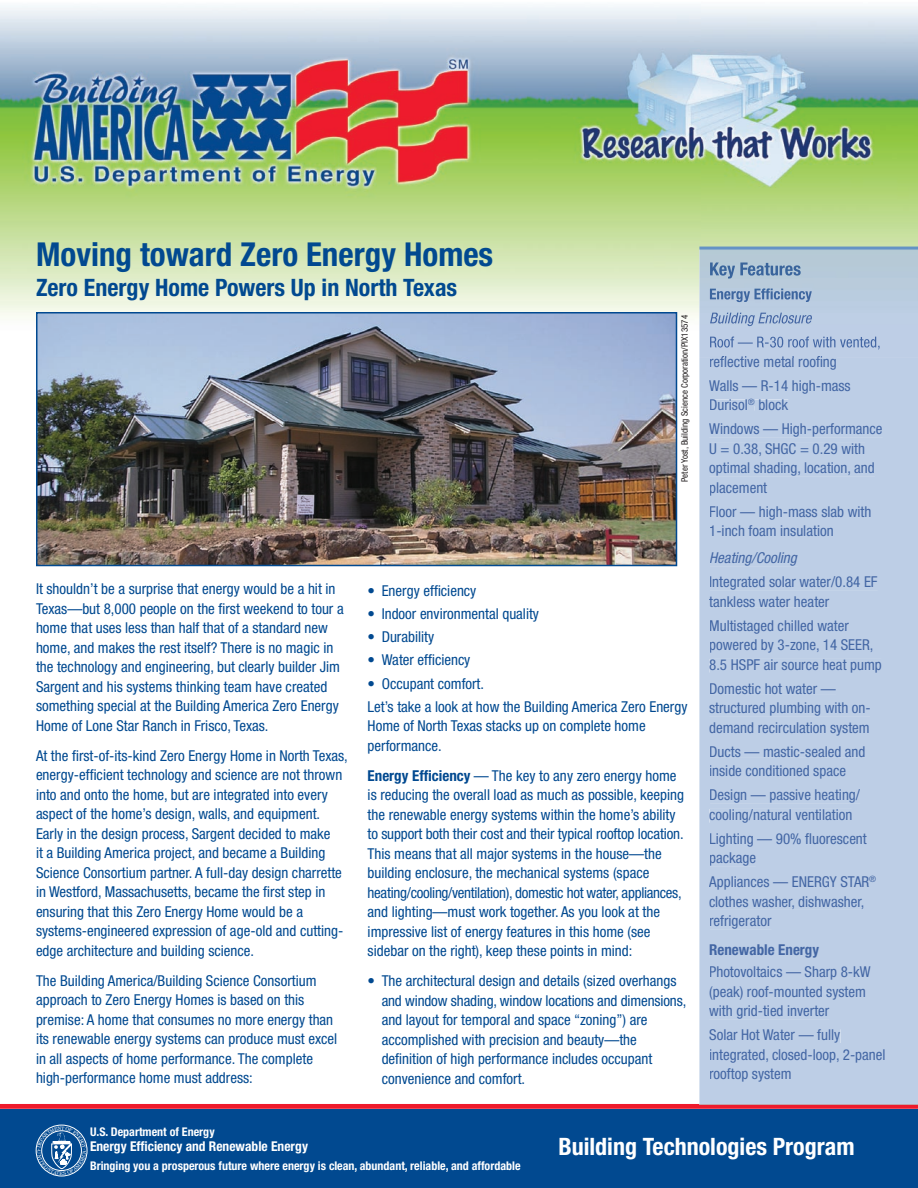
<style>
.page{position:relative;width:918px;height:1188px;background:#fff}
.page>*{position:absolute;margin:0;border:0;box-sizing:border-box;transform-origin:0 0}
.t1{font:700 condensed 33px "Helvetica Neue";color:#014990}
.t2{font:700 condensed 24px "Helvetica Neue";color:#014990}
.t3{font:700 condensed 24px "Helvetica Neue LT Std";color:#fff}
.t4{font:condensed 15px/19.5px "Helvetica Neue LT Std";color:#014990}
.t5{font:condensed 15px/19.5px "Helvetica Neue LT Std";color:#4366a4}
.t6{font:italic condensed 15px "Helvetica Neue LT Std";color:#4366a4}
.t7{font:700 condensed 15px "Helvetica Neue LT Std";color:#4366a4}
.t8{font:700 condensed 13.5px "Helvetica Neue LT Std";color:#fff}
.t9{font:700 condensed 12px "Helvetica Neue LT Std";color:#fff}
.t10{font:condensed 9px "Helvetica Neue LT Std";color:#231f20}
.s1{font-weight:700}
</style>
<div class="page">
<img style="left:0;top:6px;width:377px;height:314px">
<img style="left:377px;top:6px;width:324px;height:352px">
<img style="left:701px;top:7px;width:217px;height:240px">
<div style="left:0;top:1109px;width:918px;height:79px;background:#014990"></div>
<svg style="left:0;top:1104px;width:918px;height:5px;background:#ee2435"></svg>
<div style="left:699px;top:358px;width:219px;height:746px;background:#bdcee6"></div>
<hr style="left:699px;top:1104px;width:219px;height:1px;background:#c1a1a8">
<img style="left:710px;top:262px;width:91px;height:17px">
<img style="left:710px;top:288px;width:102px;height:14px">
<img style="left:710px;top:313px;width:102px;height:13px">
<img style="left:710px;top:337px;width:170px;height:13px">
<div style="left:710px;top:358px;width:126px;height:12px;background:#bdcee6"></div>
<img style="left:710px;top:356px;width:126px;height:2px">
<div style="left:709px;top:380px;width:142px;height:14px;background:#bdcee6"></div>
<div style="left:710px;top:400px;width:37px;height:11px;background:#bdcee6"></div>
<div style="left:748px;top:399px;width:7px;height:6px;background:#bdcee6"></div>
<div style="left:755px;top:400px;width:33px;height:11px;background:#bdcee6"></div>
<div style="left:709px;top:424px;width:174px;height:13px;background:#bdcee6"></div>
<div style="left:710px;top:443px;width:155px;height:13px;background:#bdcee6"></div>
<div style="left:710px;top:463px;width:165px;height:13px;background:#bdcee6"></div>
<div style="left:710px;top:482px;width:57px;height:13px;background:#bdcee6"></div>
<div style="left:710px;top:506px;width:161px;height:14px;background:#bdcee6"></div>
<div style="left:710px;top:526px;width:123px;height:11px;background:#bdcee6"></div>
<div style="left:710px;top:552px;width:88px;height:14px;background:#bdcee6"></div>
<div style="left:710px;top:576px;width:168px;height:14px;background:#bdcee6"></div>
<div style="left:709px;top:596px;width:120px;height:11px;background:#bdcee6"></div>
<div style="left:710px;top:620px;width:139px;height:14px;background:#bdcee6"></div>
<div style="left:710px;top:639px;width:163px;height:14px;background:#bdcee6"></div>
<div style="left:710px;top:659px;width:171px;height:13px;background:#bdcee6"></div>
<div style="left:710px;top:683px;width:126px;height:11px;background:#bdcee6"></div>
<div style="left:710px;top:703px;width:160px;height:13px;background:#bdcee6"></div>
<div style="left:710px;top:722px;width:159px;height:13px;background:#bdcee6"></div>
<div style="left:710px;top:746px;width:155px;height:11px;background:#bdcee6"></div>
<div style="left:710px;top:766px;width:136px;height:13px;background:#bdcee6"></div>
<div style="left:710px;top:789px;width:150px;height:14px;background:#bdcee6"></div>
<div style="left:710px;top:809px;width:142px;height:14px;background:#bdcee6"></div>
<div style="left:710px;top:833px;width:157px;height:14px;background:#bdcee6"></div>
<div style="left:710px;top:853px;width:46px;height:13px;background:#bdcee6"></div>
<div style="left:709px;top:876px;width:160px;height:14px;background:#bdcee6"></div>
<svg style="left:870px;top:876px;width:6px;height:6px"></svg>
<div style="left:710px;top:896px;width:154px;height:13px;background:#bdcee6"></div>
<div style="left:710px;top:916px;width:61px;height:13px;background:#bdcee6"></div>
<div style="left:710px;top:944px;width:109px;height:14px;background:#bdcee6"></div>
<div style="left:710px;top:966px;width:161px;height:14px;background:#bdcee6"></div>
<div style="left:710px;top:986px;width:156px;height:14px;background:#bdcee6"></div>
<div style="left:709px;top:1006px;width:120px;height:13px;background:#bdcee6"></div>
<div style="left:710px;top:1029px;width:130px;height:14px;background:#bdcee6"></div>
<div style="left:710px;top:1049px;width:176px;height:14px;background:#bdcee6"></div>
<div style="left:710px;top:1069px;width:81px;height:13px;background:#bdcee6"></div>
<hr style="left:699px;top:247px;width:219px;height:3px;background:#6393c5">
<img style="left:39px;top:315px;width:635px;height:248px">
<div style="left:36px;top:312px;width:641px;height:254px;border:2px solid #014990"></div>
<svg style="left:36px;top:1125px;width:51px;height:51px"></svg>
<h1 class="t1" style="left:36px;top:234px;width:459px">Moving toward Zero Energy Homes</h1>
<h2 class="t2" style="left:36px;top:273px;width:423px">Zero Energy Home Powers Up in North Texas</h2>
<p class="t10" style="left:679px;top:482px;width:168px;rotate:-90deg">Peter Yost, Building Science Corporation/PIX13574</p>
<p class="t4" style="left:36px;top:579px;width:309px">It shouldn’t be a surprise that energy would be a hit in Texas—but 8,000 people on the first weekend to tour a home that uses less than half that of a standard new home, and makes the rest itself? There is no magic in the technology and engineering, but clearly builder Jim Sargent and his systems thinking team have created something special at the Building America Zero Energy Home of Lone Star Ranch in Frisco, Texas.</p>
<p class="t4" style="left:36px;top:746px;width:313px">At the first-of-its-kind Zero Energy Home in North Texas, energy-efficient technology and science are not thrown into and onto the home, but are integrated into every aspect of the home’s design, walls, and equipment.<br>Early in the design process, Sargent decided to make<br>it a Building America project, and became a Building Science Consortium partner. A full-day design charrette in Westford, Massachusetts, became the first step in ensuring that this Zero Energy Home would be a systems-engineered expression of age-old and cutting&shy;edge architecture and building science.</p>
<p class="t4" style="left:36px;top:971px;width:303px">The Building America/Building Science Consortium approach to Zero Energy Homes is based on this premise: A home that consumes no more energy than its renewable energy systems can produce must excel in all aspects of home performance. The complete high-performance home must address:</p>
<p class="t4" style="left:368px;top:581px;width:110px">• Energy efficiency</p>
<p class="t4" style="left:368px;top:604px;width:173px">• Indoor environmental quality</p>
<p class="t4" style="left:368px;top:627px;width:68px">• Durability</p>
<p class="t4" style="left:368px;top:650px;width:104px">• Water efficiency</p>
<p class="t4" style="left:368px;top:672px;width:321px;line-height:23.2px">• Occupant comfort.<br>Let’s take a look at how the Building America Zero Energy</p>
<p class="t4" style="left:368px;top:716px;width:280px">Home of North Texas stacks up on complete home performance.</p>
<p class="t4" style="left:368px;top:766px;width:318px"><span class="s1">Energy Efficiency</span> — The key to any zero energy home is reducing the overall load as much as possible, keeping the renewable energy systems within the home’s ability to support both their cost and their typical rooftop location.<br>This means that all major systems in the house—the building enclosure, the mechanical systems (space heating/cooling/ventilation), domestic hot water, appliances, and lighting—must work together. As you look at the impressive list of energy features in this home (see sidebar on the right), keep these points in mind:</p>
<p class="t4" style="left:382px;top:971px;width:306px;text-indent:-14px">• The architectural design and details (sized overhangs and window shading, window locations and dimensions, and layout for temporal and space “zoning”) are accomplished with precision and beauty—the definition of high performance includes occupant convenience and comfort.</p>
<p class="t5" style="left:709px;top:349px;width:143px;line-height:24px">reflective metal roofing<br>Walls — R-14 high-mass</p>
<p class="t5" style="left:709px;top:393px;width:175px;line-height:24px">Durisol<sup>®</sup> block<br>Windows — High-performance</p>
<p class="t5" style="left:709px;top:439px;width:167px">U = 0.38, SHGC = 0.29 with optimal shading, location, and placement</p>
<p class="t5" style="left:709px;top:502px;width:164px">Floor — high-mass slab with<br>1-inch foam insulation</p>
<p class="t6" style="left:709px;top:549px;width:89px">Heating/Cooling</p>
<p class="t5" style="left:709px;top:572px;width:170px">Integrated solar water/0.84 EF tankless water heater</p>
<p class="t5" style="left:709px;top:616px;width:174px">Multistaged chilled water powered by 3-zone, 14 SEER,<br>8.5 HSPF air source heat pump</p>
<p class="t5" style="left:709px;top:679px;width:163px">Domestic hot water — structured plumbing with on&shy;demand recirculation system</p>
<p class="t5" style="left:709px;top:742px;width:158px">Ducts — mastic-sealed and inside conditioned space</p>
<p class="t5" style="left:709px;top:785px;width:152px">Design — passive heating/ cooling/natural ventilation</p>
<p class="t5" style="left:709px;top:829px;width:159px">Lighting — 90% fluorescent package</p>
<p class="t5" style="left:709px;top:872px;width:169px">Appliances — ENERGY STAR<sup>® </sup>clothes washer, dishwasher, refrigerator</p>
<p class="t7" style="left:709px;top:940px;width:112px">Renewable Energy</p>
<p class="t5" style="left:709px;top:962px;width:163px">Photovoltaics — Sharp 8-kW (peak) roof-mounted system with grid-tied inverter</p>
<p class="t5" style="left:709px;top:1025px;width:178px">Solar Hot Water — fully integrated, closed-loop, 2-panel rooftop system</p>
<p class="t9" style="left:90px;top:1124px;width:126px">U.S. Department of Energy</p>
<p class="t8" style="left:90px;top:1138px;width:220px">Energy Efficiency and Renewable Energy</p>
<p class="t9" style="left:90px;top:1158px;width:432px">Bringing you a prosperous future where energy is clean, abundant, reliable, and affordable</p>
<h2 class="t3" style="left:558px;top:1132px;width:298px">Building Technologies Program</h2>
</div>
